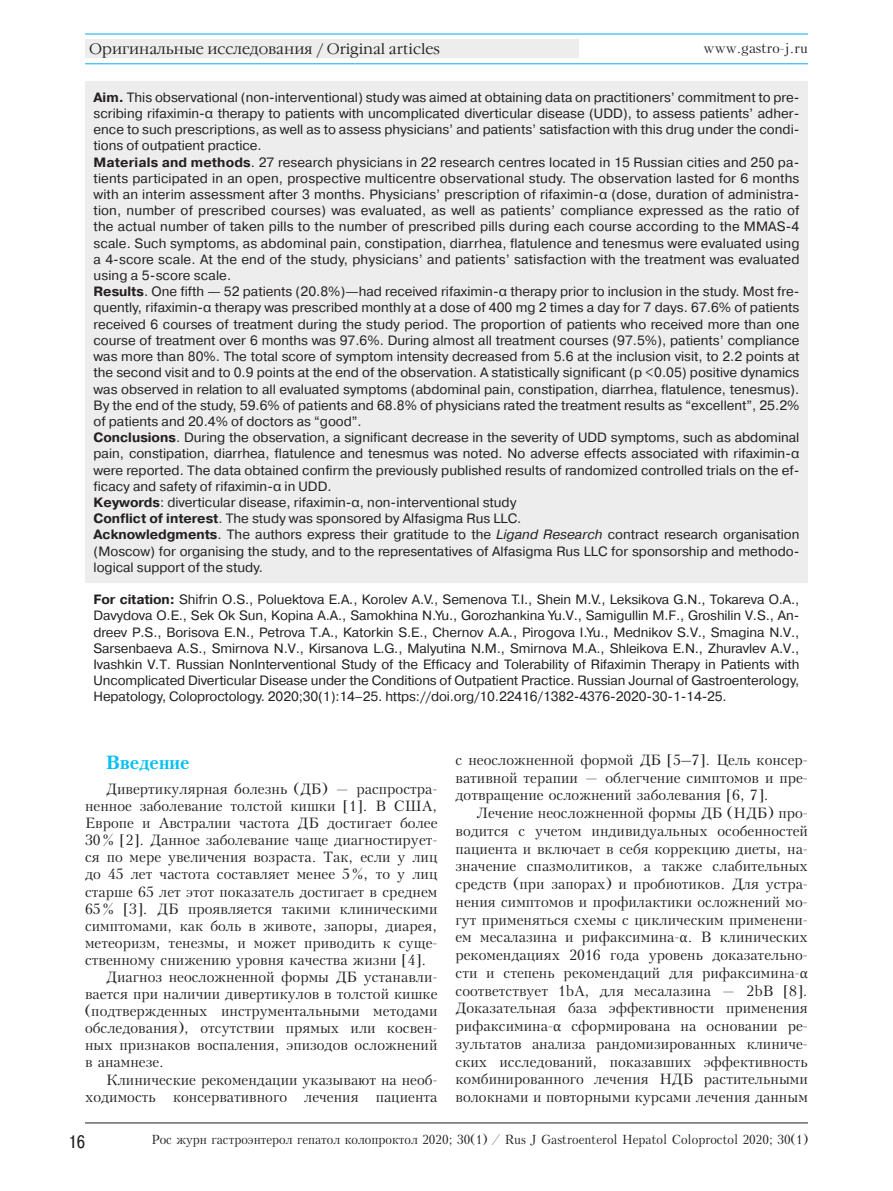
<style>
.page{position:relative;width:893px;height:1191px;background:#fff}
.page>*{position:absolute;margin:0;border:0;box-sizing:border-box;transform-origin:0 0}
.t1{font:700 18px "Kudrashov C";color:#00c0f3}
.t2{font:18px "Pragmatica Cond C";color:#231f20}
.t3{font:15px "Garamond C";color:#231f20}
.t4{font:14.25px/17.7px "Kudrashov C";color:#231f20;text-align:justify}
.t5{font:13.5px/16.2px "Pragmatica C";color:#231f20}
.t6{font:13.5px "Kudrashov C";color:#231f20}
.t7{font:12.6px "Kudrashov C";color:#231f20;scale:.95 1}
.s1{font-weight:700}
.s2{font-family:"Pragmatica"}
.s3{font-style:italic}
.s4{font-family:"Cambria"}
</style>
<div class="page">
<hr style="left:85px;top:34px;width:723px;height:1px;background:#00aeef">
<hr style="left:85px;top:1122px;width:723px;height:1px;background:#231f20">
<hr style="left:85px;top:64px;width:723px;height:1px;background:#00aeef">
<div style="left:85px;top:40px;width:493px;height:18px;background:#ededee"></div>
<div style="left:85px;top:81px;width:723px;height:502px;background:#ededee"></div>
<p class="t3" style="left:89px;top:42px;width:352px">Оригинальные исследования / Original articles</p>
<p class="t6" style="left:704px;top:42px;width:106px">www.gastro-j.ru</p>
<p class="t5" style="left:94px;top:90px;width:707px"><span class="s1">Aim.</span> This observational (non-interventional) study was aimed at obtaining data on practitioners’ commitment to pre&shy;scribing rifaximin-<span class="s2">α</span> therapy to patients with uncomplicated diverticular disease (UDD), to assess patients’ adher&shy;ence to such prescriptions, as well as to assess physicians’ and patients’ satisfaction with this drug under the condi&shy;tions of outpatient practice.<br><span class="s1">Materials and methods</span>. 27 research physicians in 22 research centres located in 15 Russian cities and 250 pa&shy;tients participated in an open, prospective multicentre observational study. The observation lasted for 6 months with an interim assessment after 3 months. Physicians’ prescription of rifaximin-<span class="s2">α</span> (dose, duration of administra&shy;tion, number of prescribed courses) was evaluated, as well as patients’ compliance expressed as the ratio of the actual number of taken pills to the number of prescribed pills during each course according to the MMAS-4 scale. Such symptoms, as abdominal pain, constipation, diarrhea, flatulence and tenesmus were evaluated using a 4-score scale. At the end of the study, physicians’ and patients’ satisfaction with the treatment was evaluated using a 5-score scale.<br><span class="s1">Results</span>. One fifth — 52 patients (20.8%)—had received rifaximin-<span class="s2">α</span> therapy prior to inclusion in the study. Most fre&shy;quently, rifaximin-<span class="s2">α</span> therapy was prescribed monthly at a dose of 400 mg 2 times a day for 7 days. 67.6% of patients received 6 courses of treatment during the study period. The proportion of patients who received more than one course of treatment over 6 months was 97.6%. During almost all treatment courses (97.5%), patients’ compliance was more than 80%. The total score of symptom intensity decreased from 5.6 at the inclusion visit, to 2.2 points at the second visit and to 0.9 points at the end of the observation. A statistically significant (p &lt;0.05) positive dynamics was observed in relation to all evaluated symptoms (abdominal pain, constipation, diarrhea, flatulence, tenesmus).<br>By the end of the study, 59.6% of patients and 68.8% of physicians rated the treatment results as “excellent”, 25.2% of patients and 20.4% of doctors as “good”.<br><span class="s1">Conclusions</span>. During the observation, a significant decrease in the severity of UDD symptoms, such as abdominal pain, constipation, diarrhea, flatulence and tenesmus was noted. No adverse effects associated with rifaximin-<span class="s2">α </span>were reported. The data obtained confirm the previously published results of randomized controlled trials on the ef&shy;ficacy and safety of rifaximin-<span class="s2">α</span> in UDD.<br><span class="s1">Keywords</span>: diverticular disease, rifaximin-<span class="s2">α</span>, non-interventional study<br><span class="s1">Conflict of interest</span>. The study was sponsored by Alfasigma Rus LLC.<br><span class="s1">Acknowledgments</span>. The authors express their gratitude to the <span class="s3">Ligand Research</span> contract research organisation (Moscow) for organising the study, and to the representatives of Alfasigma Rus LLC for sponsorship and methodo&shy;logical support of the study.</p>
<p class="t5" style="left:94px;top:593px;width:707px;text-align:justify"><span class="s1">For citation:</span> Shifrin O.S., Poluektova E.A., Korolev A.V., Semenova T.I., Shein M.V., Leksikova G.N., Tokareva O.A., Davydova O.E., Sek Ok Sun, Kopina A.A., Samokhina N.Yu., Gorozhankina Yu.V., Samigullin M.F., Groshilin V.S., An&shy;dreev P.S., Borisova E.N., Petrova T.A., Katorkin S.E., Chernov A.A., Pirogova I.Yu., Mednikov S.V., Smagina N.V., Sarsenbaeva A.S., Smirnova N.V., Kirsanova L.G., Malyutina N.M., Smirnova M.A., Shleikova E.N., Zhuravlev A.V., Ivashkin V.T. Russian Non Interventional Study of the Efficacy and Tolerability of Rifaximin Therapy in Patients with Uncomplicated Diverticular Disease under the Conditions of Outpatient Practice. Russian Journal of Gastroenterology, Hepatology, Coloproctology. 2020;30(1):14–25. https://doi.org/10.22416/1382-4376-2020-30-1-14-25.</p>
<h1 class="t1" style="left:106px;top:753px;width:85px">Введение</h1>
<p class="t4" style="left:106px;top:781px;width:333px">Дивертикулярная болезнь (ДБ) — распростра-</p>
<p class="t4" style="left:85px;top:798px;width:354px">ненное заболевание толстой кишки [1]. В США,</p>
<p class="t4" style="left:85px;top:815px;width:354px">Европе и Австралии частота ДБ достигает более</p>
<p class="t4" style="left:85px;top:832px;width:354px">30 % [2]. Данное заболевание чаще диагностирует-</p>
<p class="t4" style="left:85px;top:849px;width:354px">ся по мере увеличения возраста. Так, если у лиц</p>
<p class="t4" style="left:85px;top:866px;width:354px">до 45 лет частота составляет менее 5 %, то у лиц</p>
<p class="t4" style="left:85px;top:883px;width:354px">старше 65 лет этот показатель достигает в среднем</p>
<p class="t4" style="left:85px;top:900px;width:354px">65 % [3]. ДБ проявляется такими клиническими</p>
<p class="t4" style="left:85px;top:917px;width:354px">симптомами, как боль в животе, запоры, диарея,</p>
<p class="t4" style="left:85px;top:934px;width:354px">метеоризм, тенезмы, и может приводить к суще-</p>
<p class="t4" style="left:85px;top:951px;width:343px">ственному снижению уровня качества жизни [4].</p>
<p class="t4" style="left:106px;top:968px;width:333px">Диагноз неосложненной формы ДБ устанавли-</p>
<p class="t4" style="left:85px;top:985px;width:354px">вается при наличии дивертикулов в толстой кишке</p>
<p class="t4" style="left:85px;top:1003px;width:354px">(подтвержденных инструментальными методами</p>
<p class="t4" style="left:85px;top:1020px;width:354px">обследования), отсутствии прямых или косвен-</p>
<p class="t4" style="left:85px;top:1037px;width:354px">ных признаков воспаления, эпизодов осложнений</p>
<p class="t4" style="left:85px;top:1054px;width:81px">в анамнезе.</p>
<p class="t4" style="left:106px;top:1071px;width:333px">Клинические рекомендации указывают на необ-</p>
<p class="t4" style="left:85px;top:1088px;width:354px">ходимость консервативного лечения пациента</p>
<p class="t4" style="left:455px;top:751px;width:354px">с неосложненной формой ДБ [5–7]. Цель консер&shy;вативной терапии — облегчение симптомов и пре&shy;дотвращение осложнений заболевания [6, 7].</p>
<p class="t4" style="left:455px;top:805px;width:354px;text-indent:21px">Лечение неосложненной формы ДБ (НДБ) про&shy;водится с учетом индивидуальных особенностей пациента и включает в себя коррекцию диеты, на&shy;значение спазмолитиков, а также слабительных средств (при запорах) и пробиотиков. Для устра&shy;нения симптомов и профилактики осложнений мо&shy;гут применяться схемы с циклическим применени&shy;ем месалазина и рифаксимина-<span class="s4">α</span>. В клинических рекомендациях 2016 года уровень доказательно&shy;сти и степень рекомендаций для рифаксимина-<span class="s4">α </span>соответствует 1bА, для месалазина — 2bВ [8].<br>Доказательная база эффективности применения рифаксимина-<span class="s4">α</span> сформирована на основании ре&shy;зультатов анализа рандомизированных клиниче&shy;ских исследований, показавших эффективность комбинированного лечения НДБ растительными волокнами и повторными курсами лечения данным</p>
<h1 class="t2" style="left:69px;top:1135px;width:18px">16</h1>
<p class="t7" style="left:151px;top:1133px;width:693px">Рос журн гастроэнтерол гепатол колопроктол 2020; 30(1) / Rus J Gastroenterol Hepatol Coloproctol 2020; 30(1)</p>
</div>
